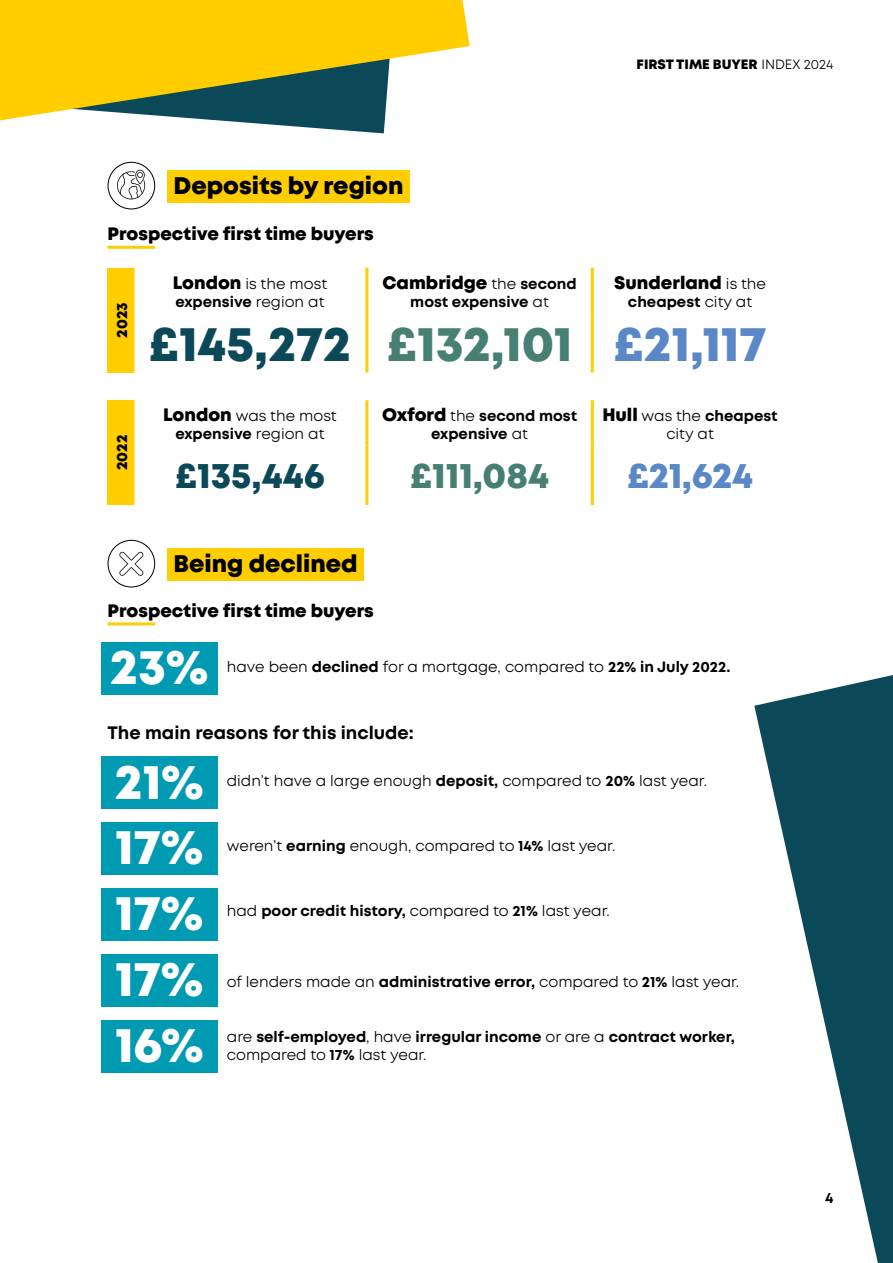
<style>
.page{position:relative;width:893px;height:1263px;background:#fff}
.page>*{position:absolute;margin:0;border:0;box-sizing:border-box;transform-origin:0 0}
.t1{font:800 49.2px "Mont";color:#0b4958}
.t2{font:800 49.2px "Mont";color:#fff}
.t3{font:800 36px "Mont";color:#0b4958}
.t4{font:800 36px "Mont";color:#478073}
.t5{font:800 36px "Mont";color:#5a87c6}
.t6{font:800 24px "Mont";color:#000}
.t7{font:800 18px "Mont";color:#000}
.t8{font:700 18px "Mont";color:#000}
.t9{font:15px/18px "Mont";color:#000;text-align:center}
.t10{font:700 15px/18px "Mont";color:#000;text-align:center}
.t11{font:800 15px "Mont";color:#000}
.t12{font:800 13.5px "Mont";color:#000}
.s1{font-weight:400}
.s2{font-weight:800;font-size:18px}
.s3{font-weight:700}
.s4{font-weight:400;font-size:15px}
.s5{font-weight:700;font-size:15px}
.s6{color:#478073}
.s7{color:#5a87c6}
</style>
<div class="page">
<svg style="left:0;top:120px;width:385px;height:13px"></svg>
<div style="left:167px;top:171px;width:243px;height:32px;background:#ffcd00"></div>
<hr style="left:108px;top:246px;width:47px;height:3px;background:#ffcd00">
<div style="left:108px;top:268px;width:25px;height:104px;background:#ffcd00"></div>
<hr style="left:365px;top:268px;width:3px;height:45px;background:#ffcd00">
<hr style="left:591px;top:268px;width:3px;height:45px;background:#ffcd00">
<hr style="left:365px;top:313px;width:3px;height:59px;background:#ffcd00">
<hr style="left:591px;top:313px;width:3px;height:59px;background:#ffcd00">
<hr style="left:132px;top:268px;width:3px;height:45px;background:#ffcd00">
<hr style="left:132px;top:313px;width:3px;height:59px;background:#ffcd00">
<div style="left:108px;top:400px;width:25px;height:105px;background:#ffcd00"></div>
<hr style="left:365px;top:400px;width:3px;height:45px;background:#ffcd00">
<hr style="left:591px;top:400px;width:3px;height:45px;background:#ffcd00">
<hr style="left:365px;top:445px;width:3px;height:60px;background:#ffcd00">
<hr style="left:591px;top:445px;width:3px;height:60px;background:#ffcd00">
<hr style="left:132px;top:400px;width:3px;height:45px;background:#ffcd00">
<hr style="left:132px;top:445px;width:3px;height:60px;background:#ffcd00">
<div style="left:167px;top:549px;width:197px;height:32px;background:#ffcd00"></div>
<hr style="left:108px;top:622px;width:47px;height:3px;background:#ffcd00">
<div style="left:101px;top:642px;width:117px;height:53px;background:#009ab2"></div>
<div style="left:101px;top:756px;width:117px;height:53px;background:#009ab2"></div>
<div style="left:101px;top:822px;width:117px;height:53px;background:#009ab2"></div>
<div style="left:101px;top:888px;width:117px;height:53px;background:#009ab2"></div>
<div style="left:101px;top:954px;width:117px;height:53px;background:#009ab2"></div>
<svg style="left:0;top:0;width:470px;height:120px;background:#d1ba2f"></svg>
<div style="left:101px;top:1020px;width:117px;height:52px;background:#009ab2"></div>
<svg style="left:108px;top:162px;width:47px;height:47px"></svg>
<svg style="left:108px;top:540px;width:47px;height:47px"></svg>
<svg style="left:754px;top:675px;width:139px;height:588px;fill:#0b4958"></svg>
<h3 class="t6" style="left:174px;top:170px;width:231px">Deposits by region</h3>
<p class="t7" style="left:108px;top:222px;width:268px">Prospective first time buyers</p>
<p class="t12" style="left:637px;top:56px;width:198px">FIRST TIME BUYER <span class="s1">INDEX 2024</span></p>
<p class="t11" style="left:112px;top:338px;width:37px;rotate:-90deg">2023</p>
<p class="t11" style="left:112px;top:470px;width:37px;rotate:-90deg">2022</p>
<p class="t9" style="left:173px;top:275px;width:156px;text-align:left"><span class="s2">London</span> is the most <span class="s3">expensive</span> region at</p>
<p class="t7" style="left:382px;top:271px;width:196px">Cambridge <span class="s4">the</span> <span class="s5">second</span></p>
<p class="t7" style="left:614px;top:271px;width:153px">Sunderland <span class="s4">is the</span></p>
<p class="t10" style="left:628px;top:293px;width:126px">cheapest <span class="s1">city at</span></p>
<h1 class="t1" style="left:149px;top:311px;width:619px">£145,272 <span class="s6">£132,101</span> <span class="s7">£21,117</span></h1>
<p class="t10" style="left:410px;top:293px;width:140px">most expensive <span class="s1">at</span></p>
<p class="t9" style="left:163px;top:407px;width:175px"><span class="s2">London</span> was the most <span class="s3">expensive</span> region at</p>
<p class="t10" style="left:382px;top:407px;width:197px"><span class="s2">Oxford</span> <span class="s1">the</span> second most expensive <span class="s1">at</span></p>
<p class="t9" style="left:602px;top:407px;width:177px"><span class="s2">Hull</span> was the <span class="s3">cheapest </span>city at</p>
<h2 class="t3" style="left:175px;top:452px;width:151px">£135,446</h2>
<h2 class="t4" style="left:410px;top:452px;width:141px">£111,084</h2>
<h2 class="t5" style="left:627px;top:452px;width:128px">£21,624</h2>
<h3 class="t6" style="left:174px;top:548px;width:186px">Being declined</h3>
<p class="t7" style="left:108px;top:598px;width:268px">Prospective first time buyers</p>
<h1 class="t2" style="left:110px;top:635px;width:100px">23%</h1>
<p class="t9" style="left:227px;top:658px;width:505px">have been <span class="s3">declined</span> for a mortgage, compared to <span class="s3">22% in July 2022.</span></p>
<p class="t8" style="left:108px;top:721px;width:308px">The main reasons for this include:</p>
<h1 class="t2" style="left:115px;top:749px;width:91px">21%</h1>
<p class="t9" style="left:227px;top:772px;width:482px">didn’t have a large enough <span class="s3">deposit,</span> compared to <span class="s3">20%</span> last year.</p>
<h1 class="t2" style="left:115px;top:815px;width:90px">17%</h1>
<p class="t9" style="left:227px;top:837px;width:390px">weren’t <span class="s3">earning</span> enough, compared to <span class="s3">14%</span> last year.</p>
<h1 class="t2" style="left:115px;top:881px;width:90px">17%</h1>
<p class="t9" style="left:227px;top:902px;width:384px">had <span class="s3">poor credit history,</span> compared to <span class="s3">21%</span> last year.</p>
<h1 class="t2" style="left:115px;top:947px;width:90px">17%</h1>
<p class="t9" style="left:227px;top:972px;width:514px">of lenders made an <span class="s3">administrative error,</span> compared to <span class="s3">21%</span> last year.</p>
<h1 class="t2" style="left:115px;top:1012px;width:90px">16%</h1>
<p class="t10" style="left:227px;top:1028px;width:510px;text-align:left"><span class="s1">are</span> self-employed<span class="s1">, have</span> irregular income <span class="s1">or are a</span> contract worker, <span class="s1">compared to</span> 17% <span class="s1">last year.</span></p>
<p class="t10" style="left:825px;top:1189px;width:10px">4</p>
</div>
